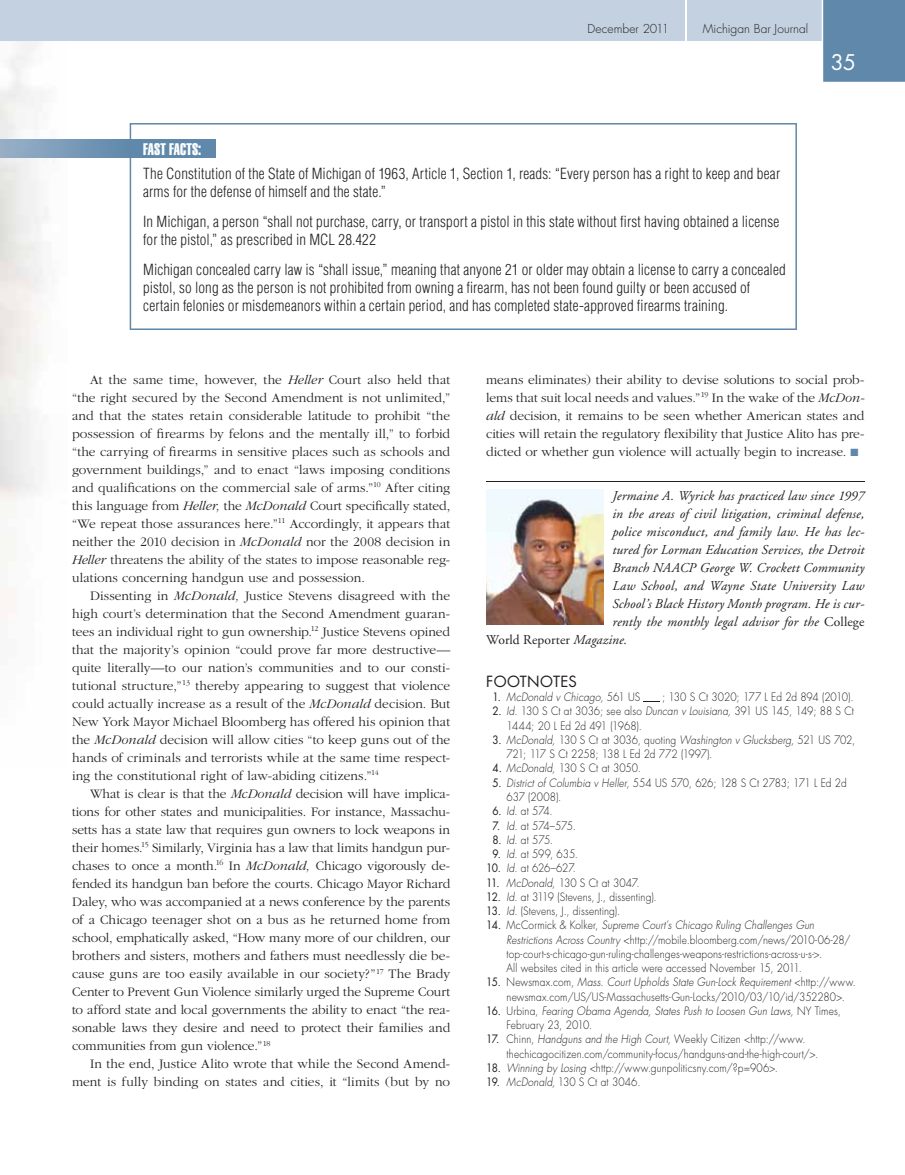
<style>
.page{position:relative;width:905px;height:1175px;background:#fff}
.page>*{position:absolute;margin:0;border:0;box-sizing:border-box;transform-origin:0 0}
.t1{font:21px "Futura";color:#fff}
.t2{font:16.5px "Helvetica Extra Compressed";letter-spacing:.01em;color:#fff}
.t3{font:300 condensed 15px/18px "Helvetica";letter-spacing:.01em;color:#231f20}
.t4{font:15px "Futura";letter-spacing:.02em;color:#231f20}
.t5{font:300 13.5px/18px "Garamond";color:#231f20;text-align:justify}
.t6{font:italic 13.5px "Adobe Garamond";letter-spacing:.01em;color:#231f20}
.t7{font:13.5px "Adobe Garamond";letter-spacing:.005em;color:#231f20}
.t8{font:300 12px "Futura";letter-spacing:.005em;color:#231f20}
.t9{font:300 11.25px/14.2px "Futura";letter-spacing:.01em;color:#231f20;scale:.9 1}
.t10{font:300 11.25px/14.2px "Futura";letter-spacing:-.015em;color:#231f20;scale:.9 1}
.t11{font:italic 300 11.25px/14.2px "Futura";letter-spacing:.015em;color:#231f20;scale:.9 1}
.t12{font:300 11.25px "Futura";letter-spacing:-.01em;color:#231f20;scale:.9 1}
.s1{font-style:italic}
.s2{color:#5f88aa}
.s3{font-style:normal}
.s4{font-weight:400;font-style:normal}
.s5{font-weight:400}
</style>
<div class="page">
<div style="left:0;top:0;width:904px;height:40px;background:#c3d1e0"></div>
<div style="left:821px;top:0;width:83px;height:82px;background:#5f88aa"></div>
<hr style="left:685px;top:0;width:1px;height:40px;background:#fff">
<svg style="left:643px;top:701px;width:17px;height:1px"></svg>
<svg style="left:68px;top:139px;width:62px;height:18px"></svg>
<hr style="left:486px;top:481px;width:378px;height:1px;background:#231f20">
<img style="left:486px;top:489px;width:117px;height:135px">
<svg style="left:130px;top:123px;width:666px;height:207px"></svg>
<p class="t8" style="left:587px;top:21px;width:83px">December 2011</p>
<p class="t8" style="left:702px;top:21px;width:107px">Michigan Bar Journal</p>
<h1 class="t1" style="left:830px;top:48px;width:27px">35</h1>
<p class="t2" style="left:143px;top:139px;width:60px">FAST FACTS:</p>
<p class="t3" style="left:143px;top:164px;width:638px">The Constitution of the State of Michigan of 1963, Article 1, Section 1, reads: “Every person has a right to keep and bear arms for the defense of himself and the state.”</p>
<p class="t3" style="left:143px;top:212px;width:637px">In Michigan, a person “shall not purchase, carry, or transport a pistol in this state without first having obtained a license for the pistol,” as prescribed in MCL 28.422</p>
<p class="t3" style="left:143px;top:260px;width:644px">Michigan concealed carry law is “shall issue,” meaning that anyone 21 or older may obtain a license to carry a concealed pistol, so long as the person is not prohibited from owning a firearm, has not been found guilty or been accused of certain felonies or misdemeanors within a certain period, and has completed state-approved firearms training.</p>
<p class="t5" style="left:72px;top:371px;width:380px;text-indent:18px">At the same time, however, the <span class="s1">Heller</span> Court also held that “the right secured by the Second Amendment is not unlimited,” and that the states retain considerable latitude to prohibit “the possession of firearms by felons and the mentally ill,” to forbid “the carrying of firearms in sensitive places such as schools and government buildings,” and to enact “laws imposing conditions and qualifications on the commercial sale of arms.”<sup>10</sup> After citing this language from <span class="s1">Heller,</span> the <span class="s1">McDonald</span> Court specifically stated, “We repeat those assurances here.”<sup>11</sup> Accordingly, it appears that neither the 2010 decision in <span class="s1">McDonald</span> nor the 2008 decision in <span class="s1">Heller</span> threatens the ability of the states to impose reasonable reg&shy;ulations concerning handgun use and possession.</p>
<p class="t5" style="left:72px;top:587px;width:380px;text-indent:18px">Dissenting in <span class="s1">McDonald,</span> Justice Stevens disagreed with the high court’s determination that the Second Amendment guaran&shy;tees an individual right to gun ownership.<sup>12</sup> Justice Stevens opined that the majority’s opinion “could prove far more destructive— quite literally—to our nation’s communities and to our consti&shy;tutional structure,”<sup>13</sup> thereby appearing to suggest that violence could actually increase as a result of the <span class="s1">McDonald</span> decision. But New York Mayor Michael Bloomberg has offered his opinion that the <span class="s1">McDonald</span> decision will allow cities “to keep guns out of the hands of criminals and terrorists while at the same time respect&shy;ing the constitutional right of law-abiding citizens.”<sup>14</sup></p>
<p class="t5" style="left:72px;top:785px;width:380px;text-indent:18px">What is clear is that the <span class="s1">McDonald</span> decision will have implica&shy;tions for other states and municipalities. For instance, Massachu&shy;setts has a state law that requires gun owners to lock weapons in their homes.<sup>15</sup> Similarly, Virginia has a law that limits handgun pur&shy;chases to once a month.<sup>16</sup> In <span class="s1">McDonald,</span> Chicago vigorously de&shy;fended its handgun ban before the courts. Chicago Mayor Richard Daley, who was accompanied at a news conference by the parents of a Chicago teenager shot on a bus as he returned home from school, emphatically asked, “How many more of our children, our brothers and sisters, mothers and fathers must needlessly die be&shy;cause guns are too easily available in our society?”<sup>17</sup> The Brady Center to Prevent Gun Violence similarly urged the Supreme Court to afford state and local governments the ability to enact “the rea&shy;sonable laws they desire and need to protect their families and communities from gun violence.”<sup>18</sup></p>
<p class="t5" style="left:72px;top:1055px;width:379px;text-align:right">In the end, Justice Alito wrote that while the Second Amend&shy;ment is fully binding on states and cities, it “limits (but by no</p>
<p class="t5" style="left:486px;top:371px;width:380px">means eliminates) their ability to devise solutions to social prob&shy;lems that suit local needs and values.”<sup>19</sup> In the wake of the <span class="s1">McDon&shy;ald</span> decision, it remains to be seen whether American states and cities will retain the regulatory flexibility that Justice Alito has pre&shy;dicted or whether gun violence will actually begin to increase. <span class="s2">■</span></p>
<p class="t6" style="left:612px;top:488px;width:253px">Jermaine A. Wyrick has practiced law since 1997</p>
<p class="t6" style="left:612px;top:506px;width:253px">in the areas of civil litigation, criminal defense,</p>
<p class="t6" style="left:612px;top:524px;width:253px">police misconduct, and family law. He has lec-</p>
<p class="t6" style="left:612px;top:542px;width:253px">tured for Lorman Education Services, the Detroit</p>
<p class="t6" style="left:612px;top:560px;width:253px">Branch NAACP George W. Crockett Community</p>
<p class="t6" style="left:612px;top:578px;width:253px">Law School, and Wayne State University Law</p>
<p class="t6" style="left:612px;top:596px;width:253px">School’s Black History Month program. He is cur-</p>
<p class="t6" style="left:612px;top:614px;width:254px">rently the monthly legal advisor for the <span class="s3">College</span></p>
<p class="t7" style="left:486px;top:632px;width:143px">World Reporter <span class="s1">Magazine.</span></p>
<p class="t4" style="left:486px;top:671px;width:92px">FOOTNOTES</p>
<p class="t11" style="left:492px;top:690px;width:166px"><span class="s4">1.</span> McDonald v Chicago, <span class="s3">561 US</span></p>
<p class="t12" style="left:662px;top:690px;width:214px">; 130 S Ct 3020; 177 L Ed 2d 894 (2010).</p>
<p class="t9" style="left:506px;top:704px;width:387px;text-indent:-14px"><span class="s5">2.</span> <span class="s1">Id</span>. 130 S Ct at 3036; see also <span class="s1">Duncan v Louisiana,</span> 391 US 145, 149; 88 S Ct<br>1444; 20 L Ed 2d 491 (1968).</p>
<p class="t10" style="left:506px;top:733px;width:389px;text-indent:-14px"><span class="s5">3.</span> <span class="s1">McDonald,</span> 130 S Ct at 3036, quoting <span class="s1">Washington v Glucksberg,</span> 521 US 702,<br>721; 117 S Ct 2258; 138 L Ed 2d 772 (1997).</p>
<p class="t9" style="left:492px;top:761px;width:166px"><span class="s5">4.</span> <span class="s1">McDonald,</span> 130 S Ct at 3050.</p>
<p class="t10" style="left:506px;top:775px;width:379px;text-indent:-14px"><span class="s5">5.</span> <span class="s1">District of Columbia v Heller,</span> 554 US 570, 626; 128 S Ct 2783; 171 L Ed 2d<br>637 (2008).</p>
<p class="t9" style="left:492px;top:804px;width:68px"><span class="s5">6.</span> <span class="s1">Id</span>. at 574.</p>
<p class="t9" style="left:492px;top:818px;width:94px"><span class="s5">7.</span> <span class="s1">Id</span>. at 574–575.</p>
<p class="t9" style="left:492px;top:832px;width:69px"><span class="s5">8.</span> <span class="s1">Id</span>. at 575.</p>
<p class="t9" style="left:492px;top:847px;width:97px"><span class="s5">9.</span> <span class="s1">Id</span>. at 599, 635.</p>
<p class="t9" style="left:486px;top:861px;width:101px"><span class="s5">10.</span> <span class="s1">Id</span>. at 626–627.</p>
<p class="t9" style="left:486px;top:875px;width:172px"><span class="s5">11.</span> <span class="s1">McDonald,</span> 130 S Ct at 3047.</p>
<p class="t9" style="left:486px;top:889px;width:191px"><span class="s5">12.</span> <span class="s1">Id</span>. at 3119 (Stevens, J., dissenting).</p>
<p class="t9" style="left:486px;top:904px;width:150px"><span class="s5">13.</span> <span class="s1">Id</span>. (Stevens, J., dissenting).</p>
<p class="t9" style="left:506px;top:918px;width:383px;text-indent:-20px"><span class="s5">14.</span> McCormick &amp; Kolker, <span class="s1">Supreme Court’s Chicago Ruling Challenges Gun Restrictions Across Country</span> &lt;http://mobile.bloomberg.com/news/2010-06-28/ top-court-s-chicago-gun-ruling-challenges-weapons-restrictions-across-u-s-&gt;.<br>All websites cited in this article were accessed November 15, 2011.</p>
<p class="t9" style="left:506px;top:975px;width:389px;text-indent:-20px"><span class="s5">15.</span> Newsmax.com, <span class="s1">Mass. Court Upholds State Gun-Lock Requirement</span> &lt;http://www. newsmax.com/US/US-Massachusetts-Gun-Locks/2010/03/10/id/352280&gt;.</p>
<p class="t11" style="left:506px;top:1003px;width:373px;text-indent:-20px"><span class="s4">16.</span> <span class="s3">Urbina,</span> Fearing Obama Agenda, States Push to Loosen Gun Laws, <span class="s3">NY Times,<br>February 23, 2010.</span></p>
<p class="t9" style="left:506px;top:1032px;width:348px;text-indent:-20px"><span class="s5">17.</span> Chinn, <span class="s1">Handguns and the High Court,</span> Weekly Citizen &lt;http://www. thechicagocitizen.com/community-focus/handguns-and-the-high-court/&gt;.</p>
<p class="t9" style="left:486px;top:1060px;width:325px"><span class="s5">18.</span> <span class="s1">Winning by Losing</span> &lt;http://www.gunpoliticsny.com/?p=906&gt;.</p>
<p class="t9" style="left:486px;top:1075px;width:173px"><span class="s5">19.</span> <span class="s1">McDonald,</span> 130 S Ct at 3046.</p>
</div>
